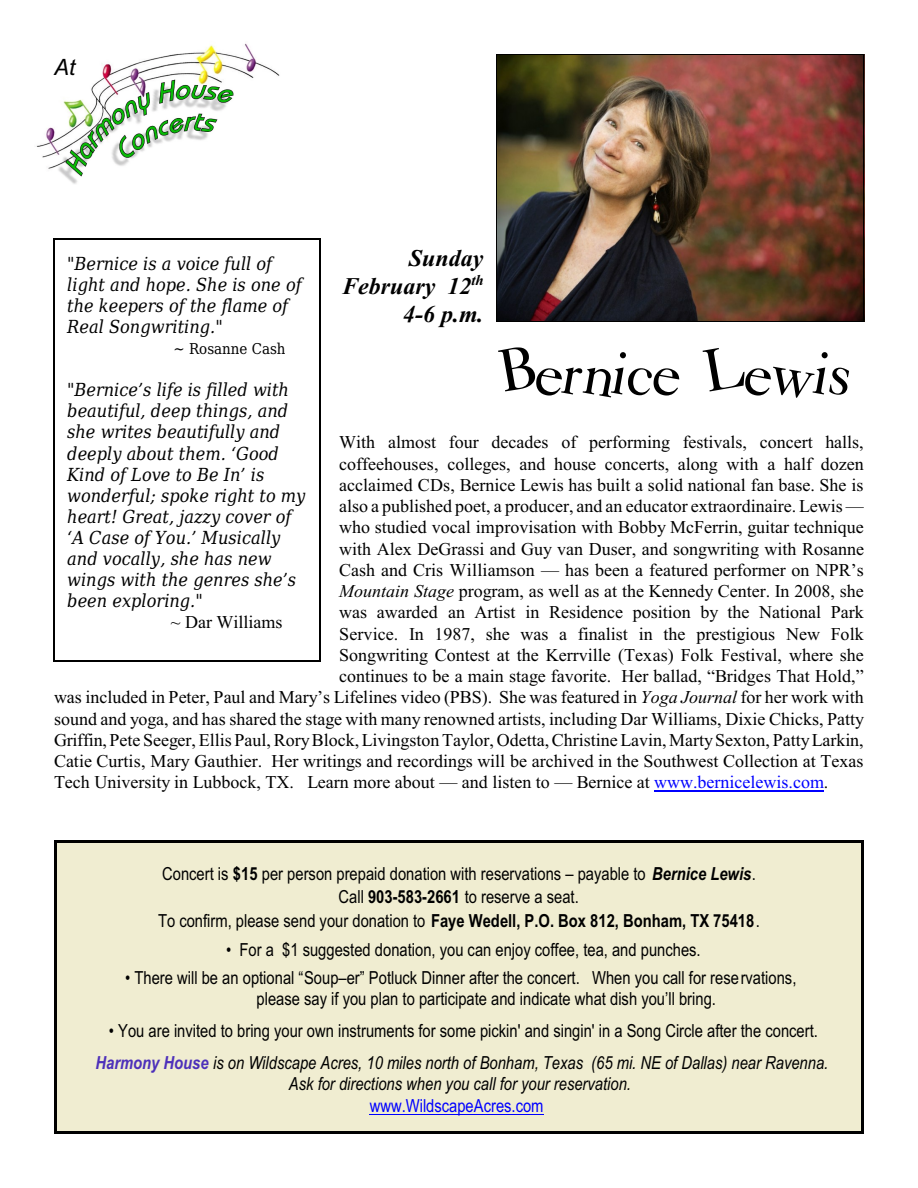
<style>
.page{position:relative;width:918px;height:1188px;background:#fff}
.page>*{position:absolute;margin:0;border:0;box-sizing:border-box;transform-origin:0 0}
.t1{font:60px "Bear Market Gear 7";color:#000}
.t2{font:italic 700 24px/27.9px "Times New Roman";color:#000;text-align:right}
.t3{font:italic 22.5px "Arial";color:#000}
.t4{font:18px "Times New Roman";color:#000}
.t5{font:18px/23.2px "Arial Narrow";color:#000;text-align:center}
.t6{font:italic 18px/21px "DejaVu Serif Condensed";color:#000}
.t7{font:italic 18px "Arial Narrow";color:#000}
.t8{font:18px "Arial Narrow";color:#00f}
.t9{font:15px "DejaVu Serif Condensed";color:#000}
.s1{font-style:italic}
.s2{color:#00f}
.s3{font-weight:700}
.s4{font-weight:700;font-style:italic}
.s5{font-weight:700;font-style:italic;color:#4d30ba}
</style>
<div class="page">
<img style="left:36px;top:43px;width:244px;height:141px">
<hr style="left:53px;top:239px;width:1px;height:423px;background:#000">
<hr style="left:320px;top:239px;width:1px;height:423px;background:#000">
<hr style="left:53px;top:239px;width:268px;height:1px;background:#000">
<hr style="left:53px;top:661px;width:268px;height:1px;background:#000">
<img style="left:496px;top:54px;width:368px;height:268px">
<div style="left:54px;top:840px;width:810px;height:294px;background:#f0edd1"></div>
<hr style="left:370px;top:1114px;width:174px;height:1px;background:#00f">
<hr style="left:54px;top:840px;width:3px;height:293px;background:#000">
<hr style="left:861px;top:840px;width:3px;height:293px;background:#000">
<hr style="left:54px;top:840px;width:810px;height:3px;background:#000">
<hr style="left:54px;top:1131px;width:810px;height:3px;background:#000">
<hr style="left:654px;top:791px;width:170px;height:1px;background:#00f">
<p class="t3" style="left:54px;top:58px;width:23px">At</p>
<h2 class="t2" style="left:342px;top:247px;width:143px">Sunday<br>February 12<sup>th<br></sup>4-6 p.m.</h2>
<p class="t6" style="left:67px;top:255px;width:236px">"Bernice is a voice full of light and hope. She is one of the keepers of the flame of<br>Real Songwriting."</p>
<p class="t9" style="left:174px;top:343px;width:114px">~ Rosanne Cash</p>
<p class="t6" style="left:67px;top:381px;width:240px">"Bernice’s life is filled with beautiful, deep things, and she writes beautifully and deeply about them. ‘Good<br>Kind of Love to Be In’ is wonderful; spoke right to my heart! Great, jazzy cover of ‘A Case of You.’ Musically and vocally, she has new wings with the genres she’s been exploring."</p>
<p class="t4" style="left:171px;top:616px;width:113px">~ Dar Williams</p>
<h1 class="t1" style="left:502px;top:335px;width:346px">Bernice Lewis</h1>
<p class="t4" style="left:339px;top:436px;width:526px">With almost four decades of performing festivals, concert halls,</p>
<p class="t4" style="left:339px;top:457px;width:526px">coffeehouses, colleges, and house concerts, along with a half dozen</p>
<p class="t4" style="left:339px;top:478px;width:526px">acclaimed CDs, Bernice Lewis has built a solid national fan base. She is</p>
<p class="t4" style="left:339px;top:500px;width:526px">also a published poet, a producer, and an educator extraordinaire. Lewis —</p>
<p class="t4" style="left:339px;top:521px;width:526px">who studied vocal improvisation with Bobby McFerrin, guitar technique</p>
<p class="t4" style="left:339px;top:542px;width:526px">with Alex DeGrassi and Guy van Duser, and songwriting with Rosanne</p>
<p class="t4" style="left:339px;top:563px;width:526px">Cash and Cris Williamson — has been a featured performer on NPR’s</p>
<p class="t4" style="left:339px;top:585px;width:526px"><span class="s1">Mountain Stage</span> program, as well as at the Kennedy Center. In 2008, she</p>
<p class="t4" style="left:339px;top:606px;width:526px">was awarded an Artist in Residence position by the National Park</p>
<p class="t4" style="left:339px;top:627px;width:526px">Service. In 1987, she was a finalist in the prestigious New Folk</p>
<p class="t4" style="left:339px;top:648px;width:526px">Songwriting Contest at the Kerrville (Texas) Folk Festival, where she</p>
<p class="t4" style="left:339px;top:670px;width:526px">continues to be a main stage favorite. Her ballad, “Bridges That Hold,”</p>
<p class="t4" style="left:54px;top:691px;width:811px">was included in Peter, Paul and Mary’s Lifelines video (PBS). She was featured in <span class="s1">Yoga Journal</span> for her work with</p>
<p class="t4" style="left:54px;top:712px;width:812px">sound and yoga, and has shared the stage with many renowned artists, including Dar Williams, Dixie Chicks, Patty</p>
<p class="t4" style="left:54px;top:733px;width:811px">Griffin, Pete Seeger, Ellis Paul, RoryBlock, Livingston Taylor, Odetta, Christine Lavin, MartySexton, PattyLarkin,</p>
<p class="t4" style="left:54px;top:755px;width:811px">Catie Curtis, Mary Gauthier. Her writings and recordings will be archived in the Southwest Collection at Texas</p>
<p class="t4" style="left:54px;top:776px;width:776px">Tech University in Lubbock, TX. Learn more about — and listen to — Bernice at <span class="s2">www.bernicelewis.com</span>.</p>
<p class="t5" style="left:158px;top:864px;width:603px">Concert is <span class="s3">$15</span> per person prepaid donation with reservations – payable to <span class="s4">Bernice Lewis</span>.<br>Call <span class="s3">903-583-2661</span> to reserve a seat.<br>To confirm, please send your donation to <span class="s3">Faye Wedell, P.O. Box 812, Bonham, TX 75418</span>.</p>
<p class="t5" style="left:226px;top:940px;width:476px">• For a $1 suggested donation, you can enjoy coffee, tea, and punches.</p>
<p class="t5" style="left:257px;top:969px;width:541px;line-height:21.3px;text-align:left;text-indent:-131px">• There will be an optional “Soup–er” Potluck Dinner after the concert. When you call for reservations, please say if you plan to participate and indicate what dish you’ll bring.</p>
<p class="t5" style="left:95px;top:1016px;width:734px;line-height:31.8px">• You are invited to bring your own instruments for some pickin' and singin' in a Song Circle after the concert.<br><span class="s5">Harmony House</span> <span class="s1">is on Wildscape Acres, 10 miles north of Bonham, Texas (65 mi. NE of Dallas) near Ravenna.</span></p>
<p class="t7" style="left:289px;top:1077px;width:344px">Ask for directions when you call for your reservation.</p>
<p class="t8" style="left:370px;top:1098px;width:175px">www.WildscapeAcres.com</p>
</div>
